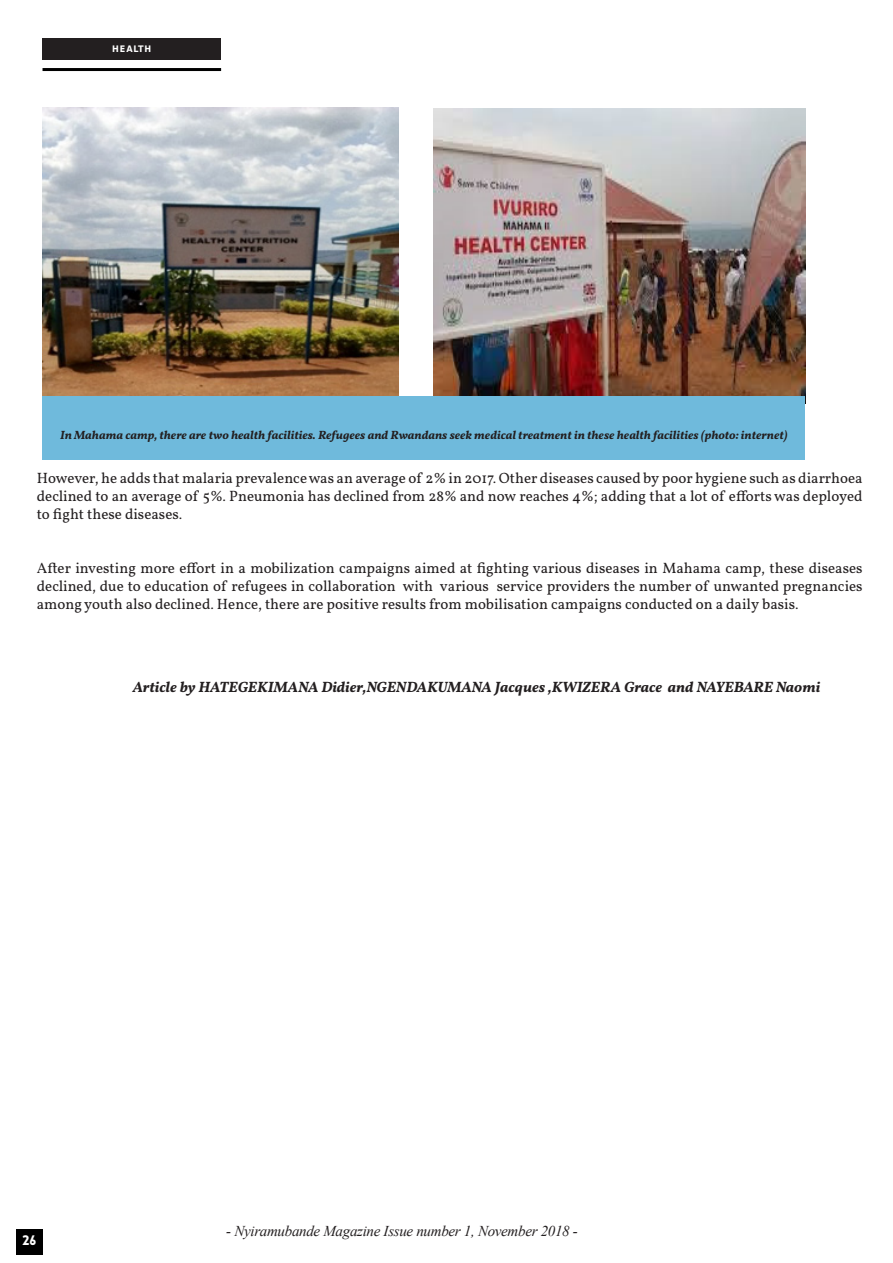
<style>
.page{position:relative;width:893px;height:1263px;background:#fff}
.page>*{position:absolute;margin:0;border:0;box-sizing:border-box;transform-origin:0 0}
.t1{font:15px/18px "Vollkorn";color:#231f20;text-align:justify}
.t2{font:italic 600 15px "Vollkorn";color:#231f20}
.t3{font:italic 15px "Times New Roman";letter-spacing:-.02em;color:#231f20}
.t4{font:900 13.5px "Lovelo";color:#fff}
.Subheading{font:italic 600 12px "Vollkorn";color:#231f20}
.Brief_title{font:700 9px "DejaVu Sans Condensed";letter-spacing:.1em;color:#fff}
</style>
<div class="page">
<svg style="left:16px;top:1229px;width:27px;height:25px"></svg>
<div style="left:43px;top:38px;width:178px;height:21px;background:#231f20"></div>
<hr style="left:43px;top:68px;width:178px;height:3px;background:#000">
<img style="left:43px;top:108px;width:355px;height:288px">
<img style="left:434px;top:109px;width:371px;height:287px">
<div style="left:43px;top:396px;width:762px;height:63px;background:#6fbadc"></div>
<p class="Brief_title" style="left:112px;top:42px;width:41px">HEALTH</p>
<p class="Subheading" style="left:60px;top:427px;width:729px">In Mahama camp, there are two health facilities. Refugees and Rwandans seek medical treatment in these health facilities (photo: internet)</p>
<p class="t1" style="left:37px;top:469px;width:827px">However, he adds that malaria prevalence was an average of 2% in 2017. Other diseases caused by poor hygiene such as diarrhoea declined to an average of 5%. Pneumonia has declined from 28% and now reaches 4%; adding that a lot of efforts was deployed to fight these diseases.</p>
<p class="t1" style="left:37px;top:559px;width:827px">After investing more effort in a mobilization campaigns aimed at fighting various diseases in Mahama camp, these diseases declined, due to education of refugees in collaboration with various service providers the number of unwanted pregnancies among youth also declined. Hence, there are positive results from mobilisation campaigns conducted on a daily basis.</p>
<p class="t2" style="left:133px;top:677px;width:689px">Article by HATEGEKIMANA Didier,NGENDAKUMANA Jacques ,KWIZERA Grace and NAYEBARE Naomi</p>
<p class="t4" style="left:23px;top:1232px;width:15px">26</p>
<p class="t3" style="left:226px;top:1221px;width:353px">- Nyiramubande Magazine Issue number 1, November 2018 -</p>
</div>
